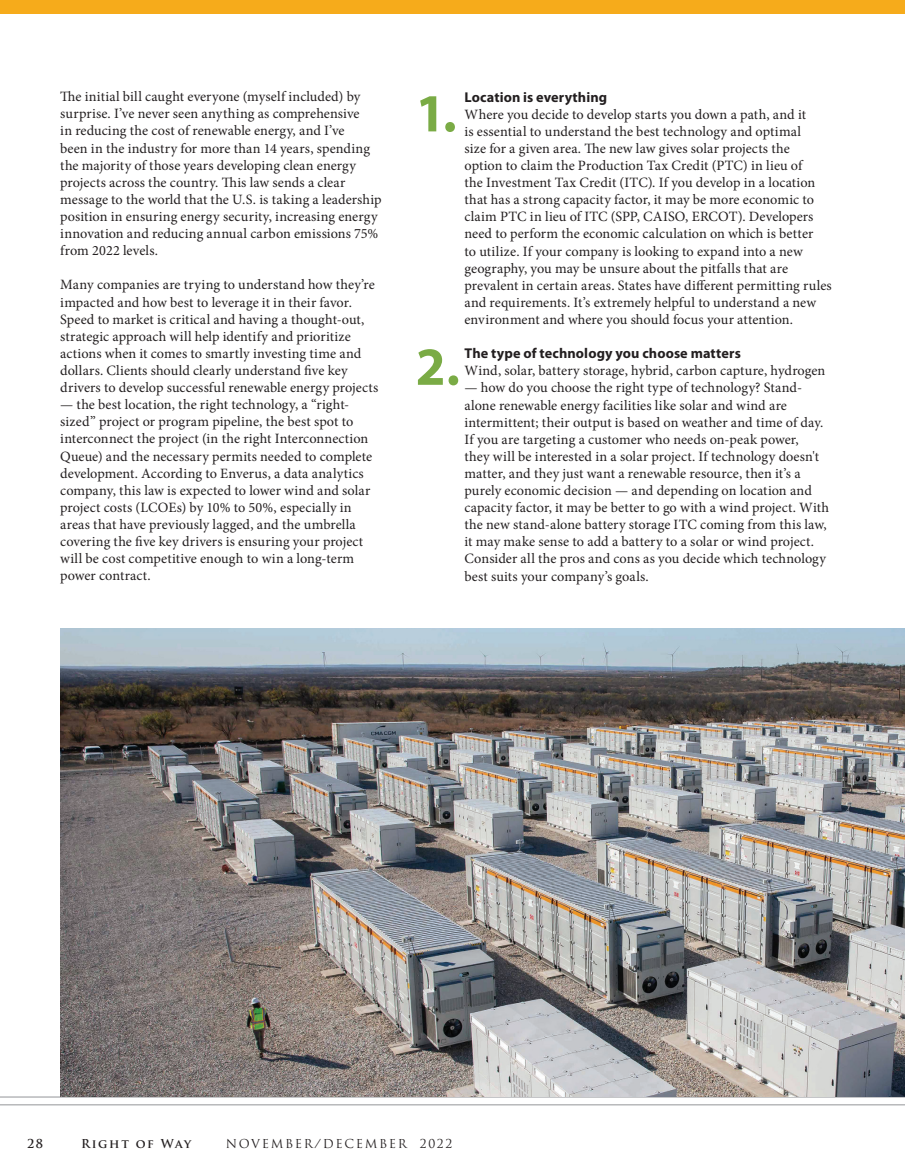
<style>
.page{position:relative;width:905px;height:1175px;background:#fff}
.page>*{position:absolute;margin:0;border:0;box-sizing:border-box;transform-origin:0 0}
.t1{font:700 54px "Myriad Pro";color:#7aab45}
.t2{font:14.25px/17.1px "Minion Pro";letter-spacing:.005em;color:#231f20}
.t3{font:700 14.25px "Myriad Pro";letter-spacing:.005em;color:#231f20}
.t4{font:12px "Trajan Pro";letter-spacing:.14em;color:#231f20}
.t5{font:700 12px "Trajan Pro";letter-spacing:.135em;color:#231f20}
</style>
<div class="page">
<hr style="left:0;top:1104px;width:904px;height:1px;background:#939598">
<hr style="left:0;top:1096px;width:904px;height:1px;background:#939598">
<img style="left:60px;top:628px;width:844px;height:468px">
<div style="left:0;top:0;width:904px;height:14px;background:#f6ab1b"></div>
<p class="t2" style="left:60px;top:88px;width:323px">The initial bill caught everyone (myself included) by surprise. I’ve never seen anything as comprehensive<br>in reducing the cost of renewable energy, and I’ve<br>been in the industry for more than 14 years, spending the majority of those years developing clean energy projects across the country. This law sends a clear message to the world that the U.S. is taking a leadership position in ensuring energy security, increasing energy innovation and reducing annual carbon emissions 75% from 2022 levels.</p>
<p class="t2" style="left:60px;top:276px;width:319px">Many companies are trying to understand how they’re impacted and how best to leverage it in their favor.<br>Speed to market is critical and having a thought-out, strategic approach will help identify and prioritize actions when it comes to smartly investing time and dollars. Clients should clearly understand five key drivers to develop successful renewable energy projects</p>
<p class="t2" style="left:60px;top:396px;width:313px">— the best location, the right technology, a “right&shy;sized” project or program pipeline, the best spot to interconnect the project (in the right Interconnection Queue) and the necessary permits needed to complete development. According to Enverus, a data analytics company, this law is expected to lower wind and solar project costs (LCOEs) by 10% to 50%, especially in areas that have previously lagged, and the umbrella covering the five key drivers is ensuring your project will be cost competitive enough to win a long-term power contract.</p>
<p class="t3" style="left:464px;top:87px;width:144px">Location is everything</p>
<p class="t2" style="left:464px;top:106px;width:369px">Where you decide to develop starts you down a path, and it<br>is essential to understand the best technology and optimal<br>size for a given area. The new law gives solar projects the<br>option to claim the Production Tax Credit (PTC) in lieu of<br>the Investment Tax Credit (ITC). If you develop in a location that has a strong capacity factor, it may be more economic to claim PTC in lieu of ITC (SPP, CAISO, ERCOT). Developers need to perform the economic calculation on which is better<br>to utilize. If your company is looking to expand into a new geography, you may be unsure about the pitfalls that are prevalent in certain areas. States have different permitting rules and requirements. It’s extremely helpful to understand a new environment and where you should focus your attention.</p>
<p class="t3" style="left:464px;top:344px;width:278px">The type of technology you choose matters</p>
<p class="t2" style="left:464px;top:362px;width:362px">Wind, solar, battery storage, hybrid, carbon capture, hydrogen</p>
<p class="t2" style="left:464px;top:379px;width:366px">— how do you choose the right type of technology? Stand&shy;alone renewable energy facilities like solar and wind are intermittent; their output is based on weather and time of day.<br>If you are targeting a customer who needs on-peak power,<br>they will be interested in a solar project. If technology doesn't matter, and they just want a renewable resource, then it’s a purely economic decision — and depending on location and capacity factor, it may be better to go with a wind project. With the new stand-alone battery storage ITC coming from this law, it may make sense to add a battery to a solar or wind project.<br>Consider all the pros and cons as you decide which technology best suits your company’s goals.</p>
<p class="t1" style="left:415px;top:78px;width:42px">1.</p>
<p class="t1" style="left:415px;top:331px;width:46px">2.</p>
<p class="t5" style="left:27px;top:1136px;width:18px">28</p>
<p class="t5" style="left:81px;top:1136px;width:112px">Right of Way</p>
<p class="t4" style="left:226px;top:1135px;width:228px">NOVEMBER/DECEMBER 2022</p>
</div>
